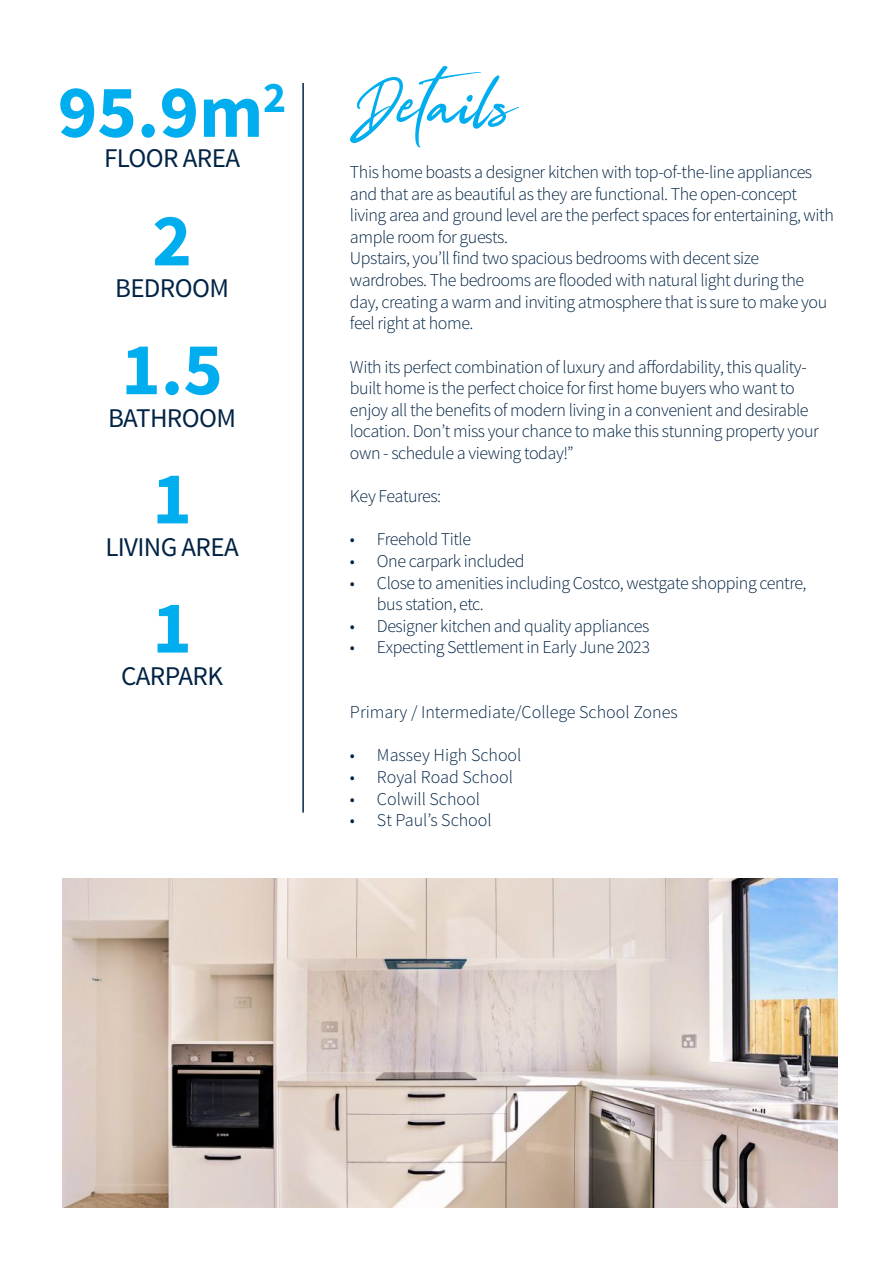
<style>
.page{position:relative;width:893px;height:1263px;background:#fff}
.page>*{position:absolute;margin:0;border:0;box-sizing:border-box;transform-origin:0 0}
.t1{font:700 75px "Source Sans Pro";color:#00aeef}
.t2{font:72px "Harcourts Script";color:#00aeef}
.t3{font:700 43.65px "Source Sans Pro";color:#00aeef}
.t4{font:27px "Source Sans Pro";letter-spacing:-.025em;color:#002344}
.t5{font:300 18px/21.6px "Source Sans Pro";letter-spacing:-.025em;color:#002344}
.t6{font:300 18px "Source Sans Pro";color:#002344}
.s1{font-family:"Source Sans Pro";font-weight:700;font-size:75px}
</style>
<div class="page">
<img style="left:62px;top:878px;width:776px;height:330px">
<hr style="left:302px;top:83px;width:2px;height:730px;background:#002344">
<h2 class="t2" style="left:58px;top:61px;width:460px"><span class="s1">95.9m</span> Details</h2>
<h3 class="t3" style="left:263px;top:69px;width:25px">2</h3>
<h3 class="t4" style="left:104px;top:142px;width:137px">FLOOR AREA</h3>
<h1 class="t1" style="left:152px;top:192px;width:41px">2</h1>
<h3 class="t4" style="left:115px;top:271px;width:115px">BEDROOM</h3>
<h1 class="t1" style="left:121px;top:321px;width:103px">1.5</h1>
<h3 class="t4" style="left:108px;top:401px;width:130px">BATHROOM</h3>
<h1 class="t1" style="left:152px;top:450px;width:41px">1</h1>
<h3 class="t4" style="left:105px;top:530px;width:135px">LIVING AREA</h3>
<h1 class="t1" style="left:152px;top:579px;width:41px">1</h1>
<h3 class="t4" style="left:121px;top:659px;width:103px">CARPARK</h3>
<p class="t5" style="left:350px;top:161px;width:485px">This home boasts a designer kitchen with top-of-the-line appliances and that are as beautiful as they are functional. The open-concept living area and ground level are the perfect spaces for entertaining, with ample room for guests.<br>Upstairs, you’ll find two spacious bedrooms with decent size wardrobes. The bedrooms are flooded with natural light during the day, creating a warm and inviting atmosphere that is sure to make you feel right at home.</p>
<p class="t5" style="left:350px;top:356px;width:470px">With its perfect combination of luxury and affordability, this quality&shy;built home is the perfect choice for first home buyers who want to enjoy all the benefits of modern living in a convenient and desirable location. Don’t miss your chance to make this stunning property your own - schedule a viewing today!”</p>
<p class="t5" style="left:350px;top:485px;width:93px">Key Features:</p>
<p class="t5" style="left:350px;top:529px;width:123px">• Freehold Title</p>
<p class="t5" style="left:350px;top:550px;width:176px">• One carpark included</p>
<p class="t5" style="left:377px;top:572px;width:431px;text-indent:-27px">• Close to amenities including Costco, westgate shopping centre, bus station, etc.</p>
<p class="t5" style="left:350px;top:615px;width:301px">• Designer kitchen and quality appliances</p>
<p class="t5" style="left:350px;top:637px;width:301px">• Expecting Settlement in Early June 2023</p>
<p class="t6" style="left:350px;top:701px;width:329px">Primary / Intermediate/College School Zones</p>
<p class="t6" style="left:350px;top:744px;width:173px">• Massey High School</p>
<p class="t6" style="left:350px;top:766px;width:164px">• Royal Road School</p>
<p class="t6" style="left:350px;top:788px;width:132px">• Colwill School</p>
<p class="t6" style="left:350px;top:809px;width:143px">• St Paul’s School</p>
</div>
